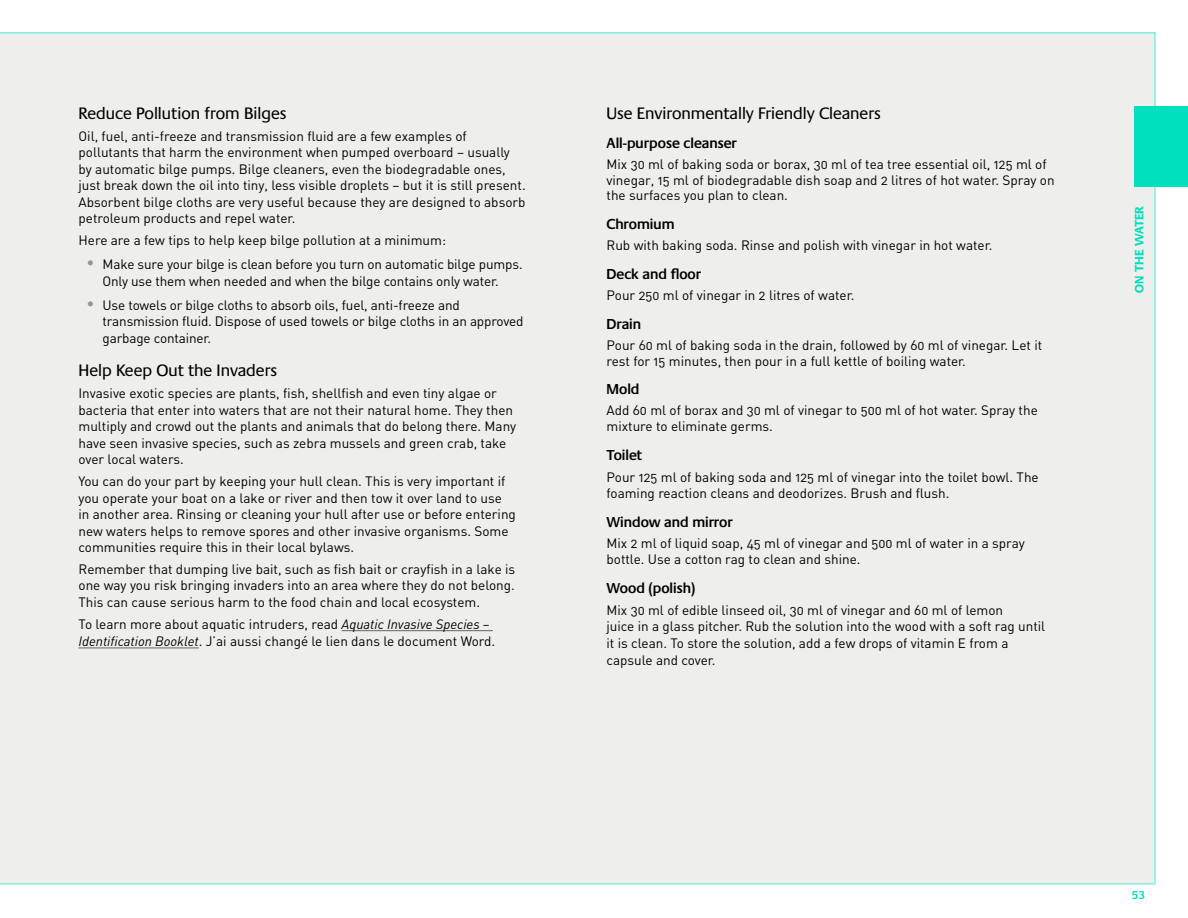
<style>
.page{position:relative;width:1188px;height:918px;background:#fff}
.page>*{position:absolute;margin:0;border:0;box-sizing:border-box;transform-origin:0 0}
.t1{font:17.25px "Praxis";color:#000}
.t2{font:600 15px "Praxis";color:#000}
.Paragraphe{font:13.5px/16.5px "DIN Regular Alternate";color:#000}
.t3{font:700 12.6px "Praxis";letter-spacing:.005em;color:#00dfbe}
.t4{font:600 12px "Praxis";color:#00dfbe}
.s1{font-family:"Praxis";font-weight:600;font-size:18px;color:#939598}
.s2{font-family:"DIN";font-style:italic}
</style>
<div class="page">
<div style="left:0;top:32px;width:1156px;height:853px;background:#eeeeec"></div>
<div style="left:1134px;top:106px;width:54px;height:81px;background:#00dfbe"></div>
<hr style="left:342px;top:630px;width:151px;height:1px;background:#636466">
<hr style="left:79px;top:648px;width:120px;height:1px;background:#636466">
<h5 class="t1" style="left:79px;top:104px;width:209px">Reduce Pollution from Bilges</h5>
<p class="Paragraphe" style="left:79px;top:127px;width:449px">Oil, fuel, anti-freeze and transmission fluid are a few examples of pollutants that harm the environment when pumped overboard – usually by automatic bilge pumps. Bilge cleaners, even the biodegradable ones, just break down the oil into tiny, less visible droplets – but it is still present.<br>Absorbent bilge cloths are very useful because they are designed to absorb petroleum products and repel water.</p>
<p class="Paragraphe" style="left:79px;top:232px;width:369px">Here are a few tips to help keep bilge pollution at a minimum:</p>
<p class="Paragraphe" style="left:85px;top:256px;width:440px;text-align:center"><span class="s1">•</span> Make sure your bilge is clean before you turn on automatic bilge pumps.<br>Only use them when needed and when the bilge contains only water.</p>
<p class="Paragraphe" style="left:103px;top:296px;width:423px;text-indent:-18px"><span class="s1">•</span> Use towels or bilge cloths to absorb oils, fuel, anti-freeze and transmission fluid. Dispose of used towels or bilge cloths in an approved garbage container.</p>
<h5 class="t1" style="left:79px;top:361px;width:200px">Help Keep Out the Invaders</h5>
<p class="Paragraphe" style="left:79px;top:385px;width:439px">Invasive exotic species are plants, fish, shellfish and even tiny algae or bacteria that enter into waters that are not their natural home. They then multiply and crowd out the plants and animals that do belong there. Many have seen invasive species, such as zebra mussels and green crab, take over local waters.</p>
<p class="Paragraphe" style="left:79px;top:473px;width:439px">You can do your part by keeping your hull clean. This is very important if you operate your boat on a lake or river and then tow it over land to use in another area. Rinsing or cleaning your hull after use or before entering new waters helps to remove spores and other invasive organisms. Some communities require this in their local bylaws.</p>
<p class="Paragraphe" style="left:79px;top:561px;width:438px;text-align:justify">Remember that dumping live bait, such as fish bait or crayfish in a lake is one way you risk bringing invaders into an area where they do not belong.<br>This can cause serious harm to the food chain and local ecosystem.</p>
<p class="Paragraphe" style="left:79px;top:615px;width:418px;line-height:17.2px">To learn more about aquatic intruders, read <span class="s2">Aquatic Invasive Species –<br>Identification Booklet</span>. J’ai aussi changé le lien dans le document Word.</p>
<h5 class="t1" style="left:607px;top:104px;width:276px">Use Environmentally Friendly Cleaners</h5>
<h6 class="t2" style="left:607px;top:134px;width:132px">All-purpose cleanser</h6>
<p class="Paragraphe" style="left:607px;top:156px;width:450px;line-height:15.8px">Mix 30 ml of baking soda or borax, 30 ml of tea tree essential oil, 125 ml of vinegar, 15 ml of biodegradable dish soap and 2 litres of hot water. Spray on the surfaces you plan to clean.</p>
<h6 class="t2" style="left:607px;top:216px;width:69px">Chromium</h6>
<p class="Paragraphe" style="left:607px;top:237px;width:388px">Rub with baking soda. Rinse and polish with vinegar in hot water.</p>
<h6 class="t2" style="left:607px;top:266px;width:96px">Deck and floor</h6>
<p class="Paragraphe" style="left:607px;top:287px;width:249px">Pour 250 ml of vinegar in 2 litres of water.</p>
<h6 class="t2" style="left:607px;top:315px;width:36px">Drain</h6>
<p class="Paragraphe" style="left:607px;top:337px;width:437px;line-height:15.8px">Pour 60 ml of baking soda in the drain, followed by 60 ml of vinegar. Let it rest for 15 minutes, then pour in a full kettle of boiling water.</p>
<h6 class="t2" style="left:607px;top:381px;width:34px">Mold</h6>
<p class="Paragraphe" style="left:607px;top:402px;width:433px;line-height:15.8px">Add 60 ml of borax and 30 ml of vinegar to 500 ml of hot water. Spray the mixture to eliminate germs.</p>
<h6 class="t2" style="left:607px;top:447px;width:37px">Toilet</h6>
<p class="Paragraphe" style="left:607px;top:468px;width:434px">Pour 125 ml of baking soda and 125 ml of vinegar into the toilet bowl. The foaming reaction cleans and deodorizes. Brush and flush.</p>
<h6 class="t2" style="left:607px;top:514px;width:128px">Window and mirror</h6>
<p class="Paragraphe" style="left:607px;top:535px;width:420px;line-height:15.8px">Mix 2 ml of liquid soap, 45 ml of vinegar and 500 ml of water in a spray bottle. Use a cotton rag to clean and shine.</p>
<h6 class="t2" style="left:607px;top:579px;width:90px">Wood (polish)</h6>
<p class="Paragraphe" style="left:607px;top:601px;width:440px">Mix 30 ml of edible linseed oil, 30 ml of vinegar and 60 ml of lemon<br>juice in a glass pitcher. Rub the solution into the wood with a soft rag until it is clean. To store the solution, add a few drops of vitamin E from a capsule and cover.</p>
<p class="t3" style="left:1132px;top:293px;width:88px;rotate:-90deg">ON THE WATER</p>
<p class="t4" style="left:1132px;top:889px;width:15px">53</p>
</div>
